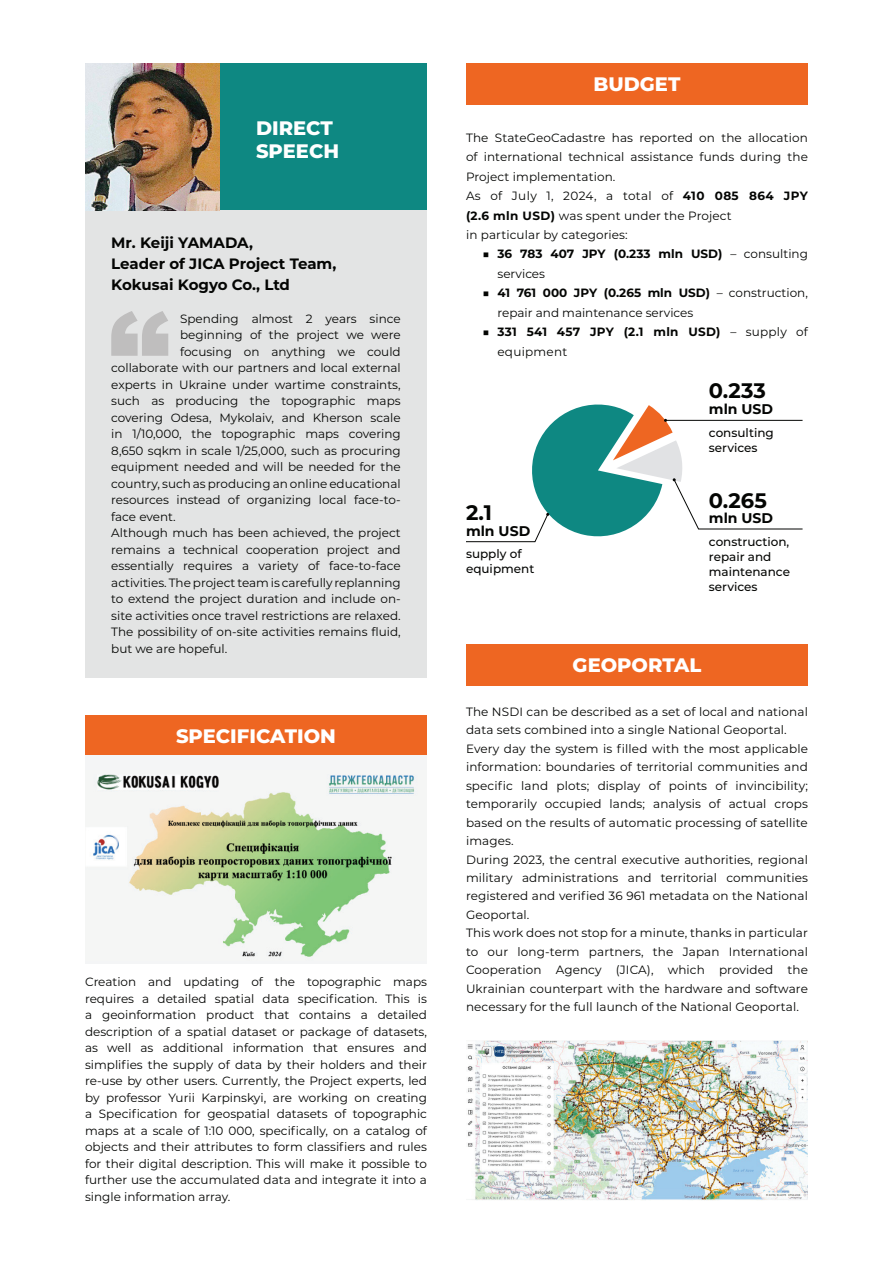
<style>
.page{position:relative;width:893px;height:1263px;background:#fff}
.page>*{position:absolute;margin:0;border:0;box-sizing:border-box;transform-origin:0 0}
.t1{font:700 21px "Montserrat";color:#040503}
.t2{font:800 19.5px/23.4px "Montserrat";color:#fff}
.t3{font:700 15px/21px "Montserrat";color:#040503}
.t4{font:700 14.1px "Montserrat";color:#040503}
.t5{font:12px/18.5px "Montserrat";color:#040503}
.t6{font:500 12px/15px "Montserrat";color:#040503}
.t7{font:700 12px/19.5px "Montserrat";color:#040503}
.t8{font:700 12px/19.5px "Montserrat";letter-spacing:.02em;color:#040503}
.s1{font-weight:700}
.s2{font-weight:400}
</style>
<div class="page">
<div style="left:85px;top:64px;width:342px;height:613px;background:#e3e4e4"></div>
<div style="left:85px;top:64px;width:342px;height:146px;background:#0e8882"></div>
<svg style="left:111px;top:311px;width:57px;height:45px"></svg>
<img style="left:85px;top:64px;width:135px;height:146px">
<div style="left:466px;top:63px;width:342px;height:42px;background:#e62"></div>
<div style="left:85px;top:715px;width:342px;height:42px;background:#e62"></div>
<div style="left:466px;top:644px;width:342px;height:41px;background:#e62"></div>
<div style="left:85px;top:756px;width:342px;height:208px;background:#f4f5f6"></div>
<img style="left:86px;top:774px;width:328px;height:183px">
<img style="left:467px;top:1041px;width:341px;height:160px">
<svg style="left:466px;top:404px;width:337px;height:138px"></svg>
<h2 class="t2" style="left:256px;top:115px;width:85px">DIRECT<br>SPEECH</h2>
<p class="t3" style="left:111px;top:231px;width:226px">Mr. Keiji YAMADA,<br>Leader of JICA Project Team,<br>Kokusai Kogyo Co., Ltd</p>
<p class="t5" style="left:180px;top:309px;width:222px">Spending almost 2 years since</p>
<p class="t5" style="left:180px;top:325px;width:222px">beginning of the project we were</p>
<p class="t5" style="left:180px;top:342px;width:222px">focusing on anything we could</p>
<p class="t5" style="left:111px;top:358px;width:291px">collaborate with our partners and local external</p>
<p class="t5" style="left:111px;top:375px;width:291px">experts in Ukraine under wartime constraints,</p>
<p class="t5" style="left:111px;top:391px;width:291px">such as producing the topographic maps</p>
<p class="t5" style="left:111px;top:408px;width:291px">covering Odesa, Mykolaiv, and Kherson scale</p>
<p class="t5" style="left:111px;top:424px;width:291px">in 1/10,000, the topographic maps covering</p>
<p class="t5" style="left:111px;top:441px;width:291px">8,650 sqkm in scale 1/25,000, such as procuring</p>
<p class="t5" style="left:111px;top:457px;width:291px">equipment needed and will be needed for the</p>
<p class="t5" style="left:111px;top:474px;width:291px">country, such as producing an online educational</p>
<p class="t5" style="left:111px;top:490px;width:291px">resources instead of organizing local face-to-</p>
<p class="t5" style="left:111px;top:507px;width:66px">face event.</p>
<p class="t5" style="left:111px;top:523px;width:291px">Although much has been achieved, the project</p>
<p class="t5" style="left:111px;top:540px;width:291px">remains a technical cooperation project and</p>
<p class="t5" style="left:111px;top:556px;width:291px">essentially requires a variety of face-to-face</p>
<p class="t5" style="left:111px;top:573px;width:291px">activities. The project team is carefully replanning</p>
<p class="t5" style="left:111px;top:589px;width:291px">to extend the project duration and include on-</p>
<p class="t5" style="left:111px;top:606px;width:291px">site activities once travel restrictions are relaxed.</p>
<p class="t5" style="left:111px;top:622px;width:291px">The possibility of on-site activities remains fluid,</p>
<p class="t5" style="left:111px;top:639px;width:118px">but we are hopeful.</p>
<h2 class="t2" style="left:176px;top:723px;width:162px">SPECIFICATION</h2>
<p class="t5" style="left:85px;top:973px;width:343px;line-height:16.5px;text-align:justify">Creation and updating of the topographic maps requires a detailed spatial data specification. This is a geoinformation product that contains a detailed description of a spatial dataset or package of datasets, as well as additional information that ensures and simplifies the supply of data by their holders and their re-use by other users. Currently, the Project experts, led by professor Yurii Karpinskyi, are working on creating a Specification for geospatial datasets of topographic maps at a scale of 1:10 000, specifically, on a catalog of objects and their attributes to form classifiers and rules for their digital description. This will make it possible to further use the accumulated data and integrate it into a single information array.</p>
<h2 class="t2" style="left:593px;top:71px;width:88px">BUDGET</h2>
<p class="t5" style="left:466px;top:127px;width:343px;line-height:19.5px">The StateGeoCadastre has reported on the allocation of international technical assistance funds during the Project implementation.<br>As of July 1, 2024, a total of <span class="s1">410 085 864 JPY (2.6 mln USD)</span> was spent under the Project<br>in particular by categories:</p>
<p class="t7" style="left:497px;top:244px;width:312px;text-indent:-15px"><span class="s2">■</span> 36 783 407 JPY (0.233 mln USD) <span class="s2">– consulting services</span></p>
<p class="t5" style="left:497px;top:283px;width:312px;line-height:19.5px;text-indent:-15px">■ <span class="s1">41 761 000 JPY (0.265 mln USD)</span> – construction, repair and maintenance services</p>
<p class="t8" style="left:497px;top:321px;width:312px;text-indent:-15px"><span class="s2">■</span> 331 541 457 JPY (2.1 mln USD) <span class="s2">– supply of equipment</span></p>
<h1 class="t1" style="left:709px;top:376px;width:58px">0.233</h1>
<p class="t4" style="left:709px;top:399px;width:66px">mln USD</p>
<h1 class="t1" style="left:466px;top:497px;width:27px">2.1</h1>
<p class="t4" style="left:466px;top:521px;width:66px">mln USD</p>
<p class="t6" style="left:466px;top:546px;width:70px">supply of equipment</p>
<p class="t6" style="left:709px;top:424px;width:66px">consulting services</p>
<h1 class="t1" style="left:709px;top:485px;width:59px">0.265</h1>
<p class="t4" style="left:709px;top:508px;width:66px">mln USD</p>
<p class="t6" style="left:709px;top:533px;width:83px">construction, repair and maintenance services</p>
<h2 class="t2" style="left:573px;top:652px;width:130px">GEOPORTAL</h2>
<p class="t5" style="left:466px;top:702px;width:343px">The NSDI can be described as a set of local and national data sets combined into a single National Geoportal.<br>Every day the system is filled with the most applicable information: boundaries of territorial communities and specific land plots; display of points of invincibility; temporarily occupied lands; analysis of actual crops based on the results of automatic processing of satellite images.<br>During 2023, the central executive authorities, regional military administrations and territorial communities registered and verified 36 961 metadata on the National Geoportal.<br>This work does not stop for a minute, thanks in particular to our long-term partners, the Japan International Cooperation Agency (JICA), which provided the Ukrainian counterpart with the hardware and software necessary for the full launch of the National Geoportal.</p>
</div>
